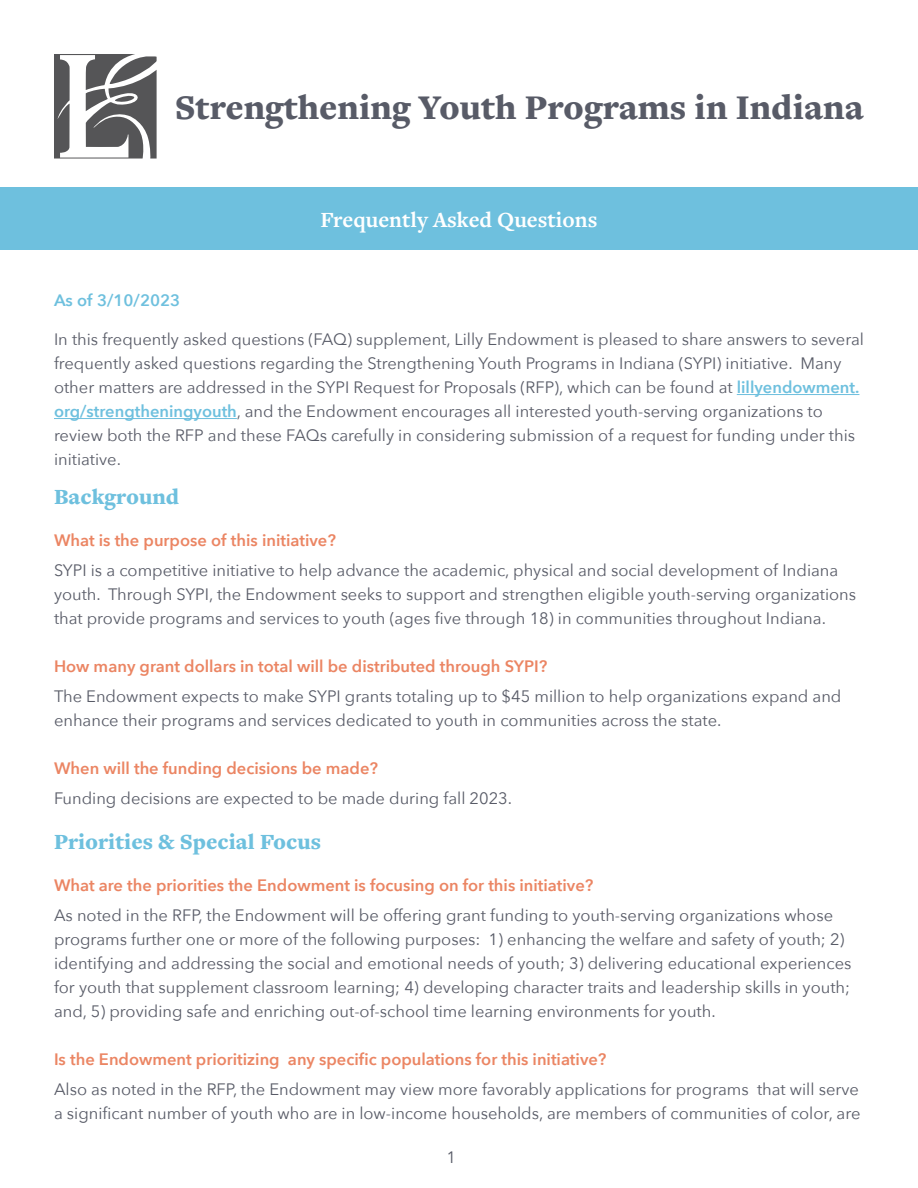
<style>
.page{position:relative;width:918px;height:1188px;background:#fff}
.page>*{position:absolute;margin:0;border:0;box-sizing:border-box;transform-origin:0 0}
.t1{font:900 36px "Freight Text Pro";color:#585b67}
.t2{font:900 22.5px "Freight Text Pro";color:#6ec0de}
.t3{font:700 22.5px "Freight Text Pro";color:#fff}
.t4{font:16.5px/24px "Avenir Next";color:#585b67}
.t5{font:600 16.5px "Avenir Next";color:#eb8563}
.t6{font:600 16.5px "Avenir Next";color:#6ec0de}
.s1{font-weight:600;color:#6ec0de}
</style>
<div class="page">
<hr style="left:737px;top:394px;width:122px;height:1px;background:#6ec0de">
<hr style="left:54px;top:418px;width:183px;height:1px;background:#6ec0de">
<svg style="left:54px;top:54px;width:103px;height:105px"></svg>
<div style="left:0;top:187px;width:918px;height:63px;background:#6ec0de"></div>
<h1 class="t1" style="left:175px;top:83px;width:691px">Strengthening Youth Programs in Indiana</h1>
<h2 class="t3" style="left:320px;top:204px;width:279px">Frequently Asked Questions</h2>
<p class="t6" style="left:54px;top:286px;width:128px">As of 3/10/2023</p>
<p class="t4" style="left:54px;top:327px;width:812px">In this frequently asked questions (FAQ) supplement, Lilly Endowment is pleased to share answers to several frequently asked questions regarding the Strengthening Youth Programs in Indiana (SYPI) initiative. Many other matters are addressed in the SYPI Request for Proposals (RFP), which can be found at <span class="s1">lillyendowment. org/strengtheningyouth</span>, and the Endowment encourages all interested youth-serving organizations to review both the RFP and these FAQs carefully in considering submission of a request for funding under this initiative.</p>
<h2 class="t2" style="left:54px;top:482px;width:127px">Background</h2>
<p class="t5" style="left:54px;top:526px;width:284px">What is the purpose of this initiative?</p>
<p class="t4" style="left:54px;top:558px;width:804px">SYPI is a competitive initiative to help advance the academic, physical and social development of Indiana youth. Through SYPI, the Endowment seeks to support and strengthen eligible youth-serving organizations that provide programs and services to youth (ages five through 18) in communities throughout Indiana.</p>
<p class="t5" style="left:54px;top:652px;width:495px">How many grant dollars in total will be distributed through SYPI?</p>
<p class="t4" style="left:54px;top:684px;width:789px">The Endowment expects to make SYPI grants totaling up to $45 million to help organizations expand and enhance their programs and services dedicated to youth in communities across the state.</p>
<p class="t5" style="left:54px;top:754px;width:326px">When will the funding decisions be made?</p>
<p class="t4" style="left:54px;top:786px;width:460px">Funding decisions are expected to be made during fall 2023.</p>
<h2 class="t2" style="left:54px;top:827px;width:268px">Priorities &amp; Special Focus</h2>
<p class="t5" style="left:54px;top:871px;width:541px">What are the priorities the Endowment is focusing on for this initiative?</p>
<p class="t4" style="left:54px;top:903px;width:799px">As noted in the RFP, the Endowment will be offering grant funding to youth-serving organizations whose programs further one or more of the following purposes: 1) enhancing the welfare and safety of youth; 2) identifying and addressing the social and emotional needs of youth; 3) delivering educational experiences for youth that supplement classroom learning; 4) developing character traits and leadership skills in youth; and, 5) providing safe and enriching out-of-school time learning environments for youth.</p>
<p class="t5" style="left:54px;top:1045px;width:554px">Is the Endowment prioritizing any specific populations for this initiative?</p>
<p class="t4" style="left:54px;top:1077px;width:808px">Also as noted in the RFP, the Endowment may view more favorably applications for programs that will serve a significant number of youth who are in low-income households, are members of communities of color, are</p>
<p class="t4" style="left:446px;top:1145px;width:11px">1</p>
</div>
